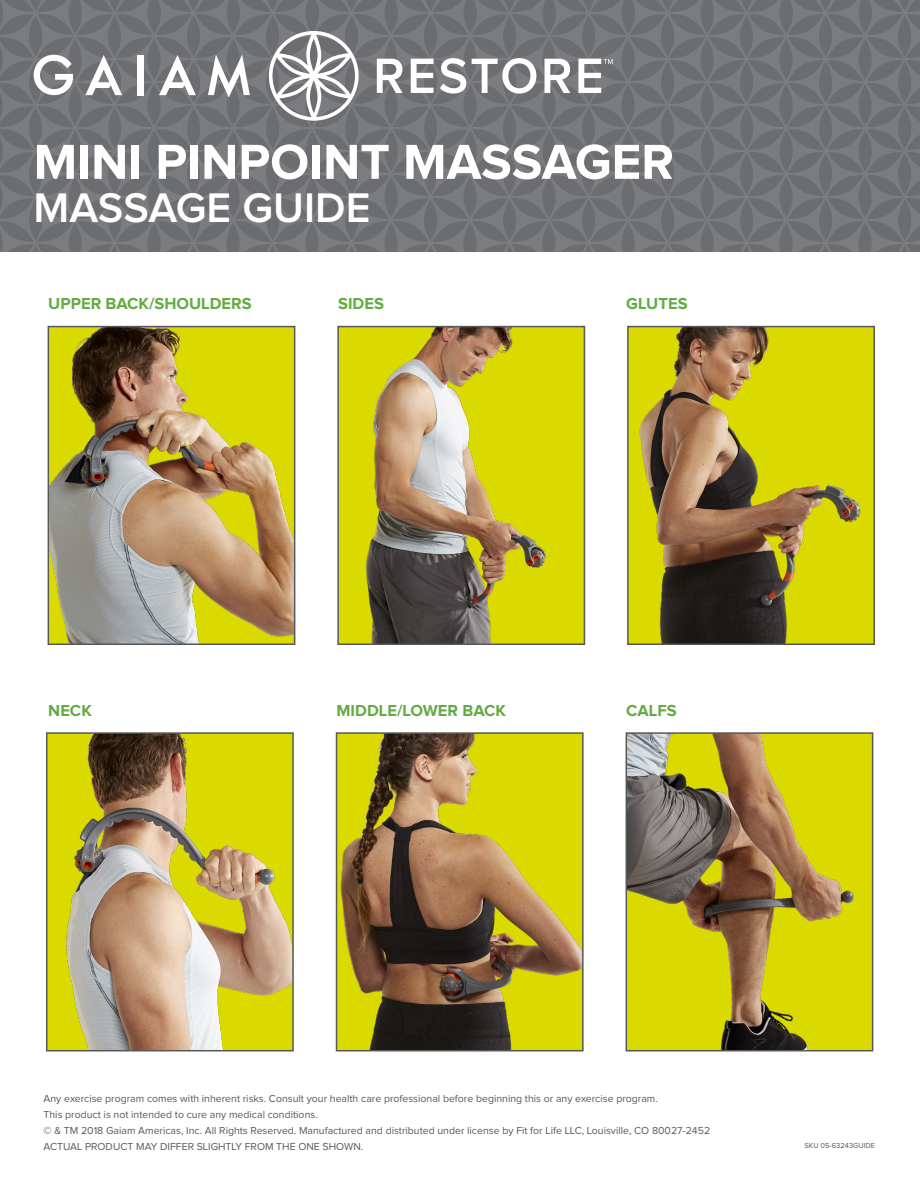
<style>
.page{position:relative;width:920px;height:1190px;background:#fff}
.page>*{position:absolute;margin:0;border:0;box-sizing:border-box;transform-origin:0 0}
.t1{font:700 50.85px "Proxima Nova";color:#fff}
.t2{font:600 42.9px "Proxima Nova";color:#fff}
.t3{font:700 16.5px "Proxima Nova";color:#64ab44}
.t4{font:10.5px/16px "Proxima Nova";color:#57585a}
.t5{font:7.5px "Proxima Nova";color:#57585a}
</style>
<div class="page">
<img style="left:51px;top:329px;width:241px;height:313px">
<div style="left:48px;top:326px;width:247px;height:319px;border:2px solid #57585a"></div>
<img style="left:49px;top:735px;width:242px;height:313px">
<div style="left:46px;top:732px;width:248px;height:319px;border:2px solid #57585a"></div>
<img style="left:340px;top:329px;width:242px;height:313px">
<div style="left:337px;top:326px;width:248px;height:319px;border:2px solid #57585a"></div>
<img style="left:338px;top:735px;width:242px;height:313px">
<div style="left:335px;top:732px;width:248px;height:319px;border:2px solid #57585a"></div>
<img style="left:630px;top:329px;width:241px;height:313px">
<div style="left:627px;top:326px;width:247px;height:319px;border:2px solid #57585a"></div>
<img style="left:628px;top:735px;width:242px;height:313px">
<div style="left:625px;top:732px;width:248px;height:319px;border:2px solid #57585a"></div>
<div style="left:0;top:0;width:919px;height:251px;background:linear-gradient(to right,#727376,#727376)"></div>
<svg style="left:208px;top:55px;width:42px;height:43px"></svg>
<svg style="left:159px;top:55px;width:37px;height:40px"></svg>
<svg style="left:85px;top:55px;width:37px;height:40px"></svg>
<svg style="left:34px;top:55px;width:39px;height:40px"></svg>
<div style="left:137px;top:55px;width:7px;height:40px;background:#fff"></div>
<svg style="left:269px;top:31px;width:89px;height:90px"></svg>
<svg style="left:376px;top:58px;width:236px;height:36px"></svg>
<h1 class="t1" style="left:34px;top:139px;width:641px">MINI PINPOINT MASSAGER</h1>
<h2 class="t2" style="left:34px;top:188px;width:338px">MASSAGE GUIDE</h2>
<h3 class="t3" style="left:48px;top:296px;width:205px">UPPER BACK/SHOULDERS</h3>
<h3 class="t3" style="left:338px;top:296px;width:47px">SIDES</h3>
<h3 class="t3" style="left:626px;top:296px;width:63px">GLUTES</h3>
<h3 class="t3" style="left:48px;top:703px;width:45px">NECK</h3>
<h3 class="t3" style="left:336px;top:703px;width:171px">MIDDLE/LOWER BACK</h3>
<h3 class="t3" style="left:626px;top:703px;width:52px">CALFS</h3>
<p class="t4" style="left:43px;top:1090px;width:668px">Any exercise program comes with inherent risks. Consult your health care professional before beginning this or any exercise program.<br>This product is not intended to cure any medical conditions.<br>© &amp; TM 2018 Gaiam Americas, Inc. All Rights Reserved. Manufactured and distributed under license by Fit for Life LLC, Louisville, CO 80027-2452<br>ACTUAL PRODUCT MAY DIFFER SLIGHTLY FROM THE ONE SHOWN.</p>
<p class="t5" style="left:804px;top:1142px;width:72px">SKU 05-63243GUIDE</p>
</div>
